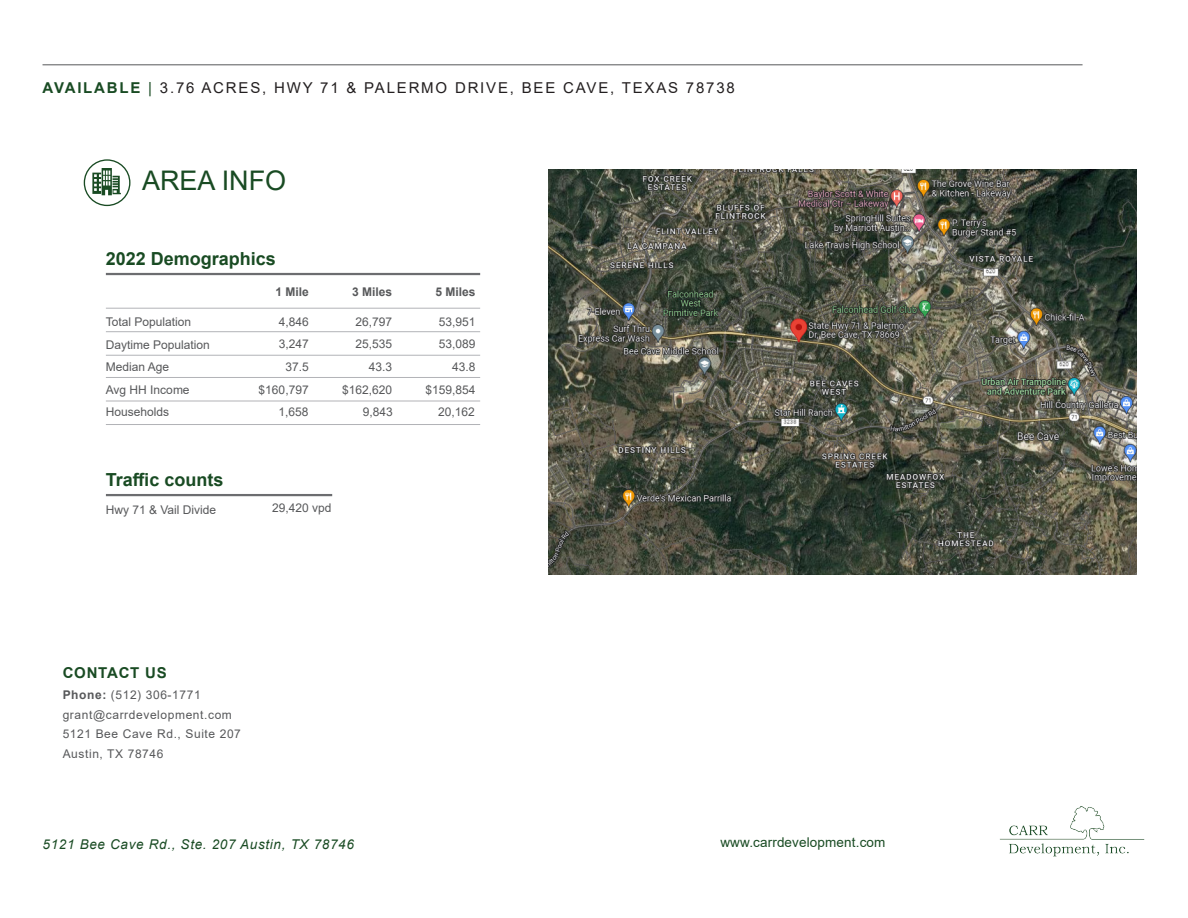
<style>
.page{position:relative;width:1188px;height:918px;background:#fff}
.page>*{position:absolute;margin:0;border:0;box-sizing:border-box;transform-origin:0 0}
.t1{font:27px "Arial";color:#194b23}
.t2{font:700 18px "Arial";color:#194b23}
.t3{font:15px "Arial";letter-spacing:.12em;color:#231f20}
.t4{font:700 15px "Arial";letter-spacing:.05em;color:#194b23}
.t5{font:italic 13.5px "Arial";letter-spacing:.05em;color:#194b23}
.t6{font:13.5px "Arial";letter-spacing:.01em;color:#194b23}
.t7{font:12px "Arial";color:#57585a}
.t8{font:12px "Arial";letter-spacing:.05em;color:#57585a}
.t9{font:700 12px "Arial";color:#57585a}
.s1{font-weight:700;color:#194b23}
.s2{color:#194b23}
.s3{font-weight:700}
</style>
<div class="page">
<hr style="left:43px;top:65px;width:1040px;height:1px;background:#57585a">
<img style="left:999px;top:806px;width:146px;height:51px">
<div style="left:84px;top:159px;width:46px;height:47px;border:1px solid #194b23;border-radius:50%"></div>
<svg style="left:92px;top:168px;width:29px;height:27px"></svg>
<hr style="left:106px;top:494px;width:143px;height:2px;background:#6c6d70">
<hr style="left:249px;top:494px;width:83px;height:2px;background:#6c6d70">
<hr style="left:106px;top:273px;width:123px;height:2px;background:#6c6d70">
<hr style="left:229px;top:273px;width:84px;height:2px;background:#6c6d70">
<hr style="left:313px;top:273px;width:83px;height:2px;background:#6c6d70">
<hr style="left:396px;top:273px;width:84px;height:2px;background:#6c6d70">
<hr style="left:106px;top:308px;width:123px;height:1px;background:#b2b3b7">
<hr style="left:229px;top:308px;width:84px;height:1px;background:#b2b3b7">
<hr style="left:313px;top:308px;width:83px;height:1px;background:#b2b3b7">
<hr style="left:396px;top:308px;width:84px;height:1px;background:#b2b3b7">
<hr style="left:106px;top:331px;width:123px;height:1px;background:#b2b3b7">
<hr style="left:229px;top:331px;width:84px;height:1px;background:#b2b3b7">
<hr style="left:313px;top:331px;width:83px;height:1px;background:#b2b3b7">
<hr style="left:396px;top:331px;width:84px;height:1px;background:#b2b3b7">
<hr style="left:106px;top:355px;width:123px;height:1px;background:#b2b3b7">
<hr style="left:229px;top:355px;width:84px;height:1px;background:#b2b3b7">
<hr style="left:313px;top:355px;width:83px;height:1px;background:#b2b3b7">
<hr style="left:396px;top:355px;width:84px;height:1px;background:#b2b3b7">
<hr style="left:106px;top:377px;width:123px;height:1px;background:#b2b3b7">
<hr style="left:229px;top:377px;width:84px;height:1px;background:#b2b3b7">
<hr style="left:313px;top:377px;width:83px;height:1px;background:#b2b3b7">
<hr style="left:396px;top:377px;width:84px;height:1px;background:#b2b3b7">
<hr style="left:106px;top:401px;width:123px;height:1px;background:#b2b3b7">
<hr style="left:229px;top:401px;width:84px;height:1px;background:#b2b3b7">
<hr style="left:313px;top:401px;width:83px;height:1px;background:#b2b3b7">
<hr style="left:396px;top:401px;width:84px;height:1px;background:#b2b3b7">
<hr style="left:106px;top:424px;width:123px;height:1px;background:#b2b3b7">
<hr style="left:229px;top:424px;width:84px;height:1px;background:#b2b3b7">
<hr style="left:313px;top:424px;width:83px;height:1px;background:#b2b3b7">
<hr style="left:396px;top:424px;width:84px;height:1px;background:#b2b3b7">
<img style="left:549px;top:169px;width:588px;height:405px">
<p class="t3" style="left:43px;top:77px;width:694px"><span class="s1">AVAILABLE</span> <span class="s2">|</span> 3.76 ACRES, HWY 71 &amp; PALERMO DRIVE, BEE CAVE, TEXAS 78738</p>
<p class="t1" style="left:142px;top:162px;width:146px">AREA INFO</p>
<p class="t2" style="left:106px;top:246px;width:172px">2022 Demographics</p>
<p class="t9" style="left:275px;top:283px;width:35px">1 Mile</p>
<p class="t9" style="left:352px;top:283px;width:42px">3 Miles</p>
<p class="t9" style="left:435px;top:283px;width:42px">5 Miles</p>
<p class="t7" style="left:106px;top:314px;width:87px">Total Population</p>
<p class="t7" style="left:279px;top:314px;width:32px">4,846</p>
<p class="t7" style="left:355px;top:314px;width:38px">26,797</p>
<p class="t7" style="left:439px;top:314px;width:38px">53,951</p>
<p class="t7" style="left:106px;top:336px;width:106px">Daytime Population</p>
<p class="t7" style="left:279px;top:335px;width:32px">3,247</p>
<p class="t7" style="left:355px;top:335px;width:38px">25,535</p>
<p class="t7" style="left:439px;top:335px;width:38px">53,089</p>
<p class="t7" style="left:106px;top:358px;width:65px">Median Age</p>
<p class="t7" style="left:285px;top:358px;width:25px">37.5</p>
<p class="t7" style="left:369px;top:358px;width:25px">43.3</p>
<p class="t7" style="left:452px;top:358px;width:25px">43.8</p>
<p class="t7" style="left:106px;top:382px;width:85px">Avg HH Income</p>
<p class="t7" style="left:259px;top:382px;width:52px">$160,797</p>
<p class="t7" style="left:342px;top:382px;width:52px">$162,620</p>
<p class="t7" style="left:425px;top:382px;width:52px">$159,854</p>
<p class="t7" style="left:106px;top:403px;width:65px">Households</p>
<p class="t7" style="left:279px;top:403px;width:32px">1,658</p>
<p class="t7" style="left:363px;top:403px;width:32px">9,843</p>
<p class="t7" style="left:438px;top:403px;width:38px">20,162</p>
<p class="t2" style="left:106px;top:467px;width:119px">Traffic counts</p>
<p class="t7" style="left:106px;top:501px;width:112px">Hwy 71 &amp; Vail Divide</p>
<p class="t7" style="left:272px;top:499px;width:61px">29,420 vpd</p>
<p class="t4" style="left:63px;top:662px;width:105px">CONTACT US</p>
<p class="t8" style="left:63px;top:687px;width:140px"><span class="s3">Phone:</span> (512) 306-1771</p>
<p class="t8" style="left:63px;top:706px;width:171px">grant@carrdevelopment.com</p>
<p class="t8" style="left:63px;top:726px;width:180px">5121 Bee Cave Rd., Suite 207</p>
<p class="t8" style="left:63px;top:745px;width:102px">Austin, TX 78746</p>
<p class="t5" style="left:43px;top:836px;width:313px">5121 Bee Cave Rd., Ste. 207 Austin, TX 78746</p>
<p class="t6" style="left:720px;top:833px;width:167px">www.carrdevelopment.com</p>
</div>
